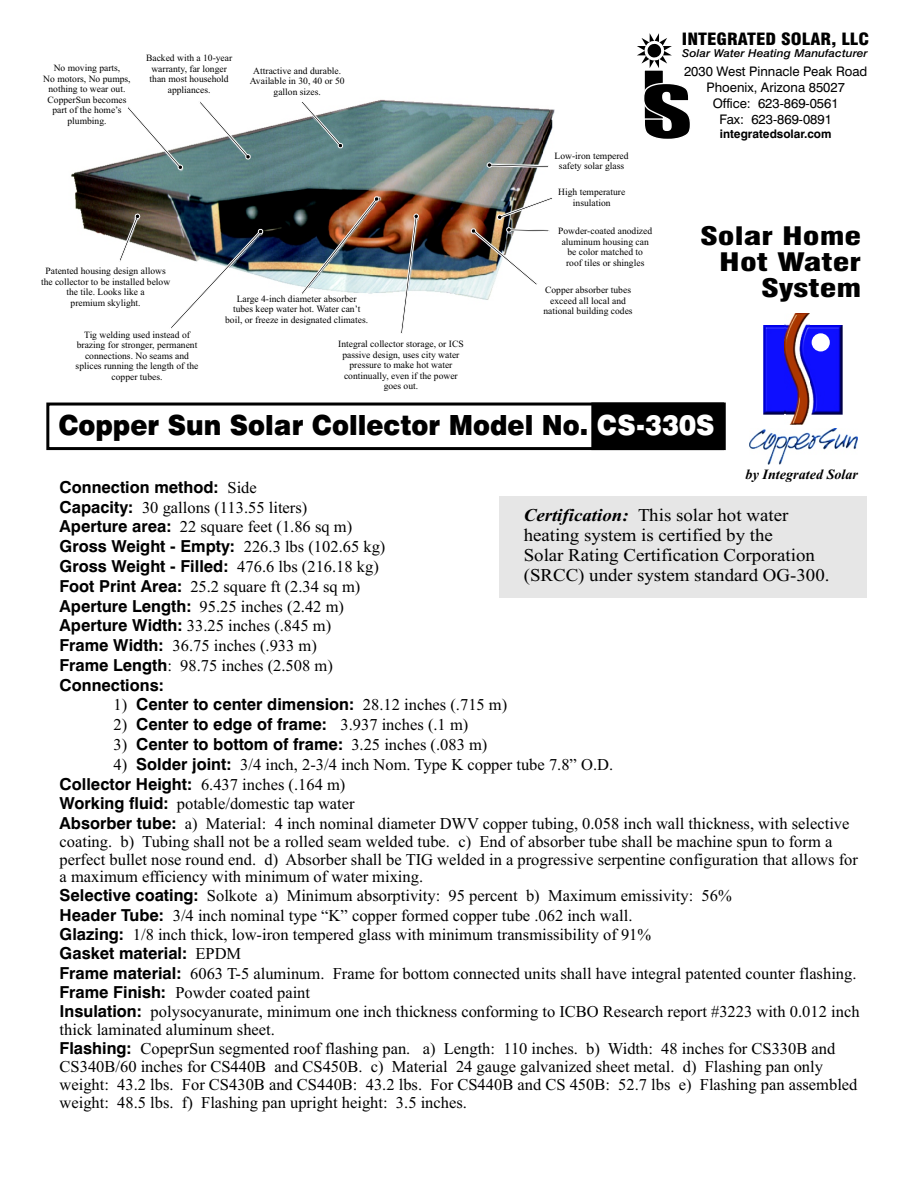
<style>
.page{position:relative;width:918px;height:1188px;background:#fff}
.page>*{position:absolute;margin:0;border:0;box-sizing:border-box;transform-origin:0 0}
.t1{font:70.95px "Impact";color:#000;scale:1.3 1}
.t2{font:27.75px "Swis 721 Blk BT";color:#000;scale:.93 1}
.t3{font:24.9px/26px "Swis 721 Blk Cn BT";color:#000;text-align:right;scale:1.36 1}
.t4{font:18px/20px "Times New Roman";color:#000;scale:1.05 1}
.t5{font:16.5px/18.9px "Times New Roman";color:#000}
.t6{font:700 16.5px/19.8px "Swis 721 BT";color:#000}
.t7{font:16.5px "Swis 721 Blk Cn BT";color:#000;scale:1.11 1}
.t8{font:italic 700 14.1px "Times New Roman";color:#000}
.t9{font:13.2px/15.8px "Swis 721 BT";color:#000;text-align:center}
.t10{font:700 11.85px "Swis 721 BT";color:#000}
.t11{font:italic 10.8px "Swis 721 Md BT";color:#000;scale:1.11 1}
.t12{font:9.6px/10.6px "Times New Roman";color:#000;text-align:center}
.s1{color:#fff}
.s2{font-family:"Times New Roman";font-weight:400}
.s3{font-family:"Swis 721 BT";font-weight:700}
.s4{font-weight:700;font-style:italic}
</style>
<div class="page">
<img style="left:764px;top:325px;width:79px;height:89px">
<div style="left:812px;top:333px;width:18px;height:18px;background:#fff;border-radius:50%"></div>
<img style="left:785px;top:313px;width:25px;height:112px">
<img style="left:787px;top:315px;width:13px;height:108px">
<img style="left:750px;top:428px;width:107px;height:36px">
<div style="left:46px;top:403px;width:680px;height:47px;border:3px solid #000"></div>
<div style="left:591px;top:403px;width:133px;height:47px;background:#000"></div>
<div style="left:499px;top:496px;width:368px;height:102px;background:#e6e6e6"></div>
<img style="left:71px;top:99px;width:484px;height:201px">
<svg style="left:127px;top:104px;width:57px;height:67px"></svg>
<svg style="left:197px;top:101px;width:55px;height:59px"></svg>
<svg style="left:299px;top:101px;width:45px;height:48px"></svg>
<svg style="left:486px;top:162px;width:64px;height:7px"></svg>
<svg style="left:496px;top:196px;width:57px;height:25px"></svg>
<img style="left:470px;top:227px;width:80px;height:59px">
<svg style="left:400px;top:214px;width:19px;height:119px"></svg>
<img style="left:299px;top:196px;width:81px;height:99px">
<svg style="left:168px;top:228px;width:96px;height:101px"></svg>
<svg style="left:118px;top:213px;width:22px;height:49px"></svg>
<svg style="left:644px;top:84px;width:46px;height:55px"></svg>
<svg style="left:637px;top:33px;width:35px;height:35px"></svg>
<p class="t12" style="left:43px;top:63px;width:89px">No moving parts,<br>No motors, No pumps, nothing to wear out.<br>CopperSun becomes part of the home’s plumbing.</p>
<p class="t12" style="left:146px;top:53px;width:88px">Backed with a 10-year warranty, far longer than most household appliances.</p>
<p class="t12" style="left:250px;top:66px;width:96px">Attractive and durable.<br>Available in 30, 40 or 50 gallon sizes.</p>
<p class="t12" style="left:41px;top:266px;width:131px">Patented housing design allows the collector to be installed below the tile. Looks like a<br>premium skylight.</p>
<p class="t12" style="left:76px;top:330px;width:124px">Tig welding used instead of brazing for stronger, permanent connections. No seams and splices running the length of the copper tubes.</p>
<p class="t12" style="left:225px;top:294px;width:145px">Large 4-inch diameter absorber<br>tubes keep water hot. Water can’t boil, or freeze in designated climates.</p>
<p class="t12" style="left:338px;top:339px;width:127px">Integral collector storage, or ICS passive design, uses city water pressure to make hot water continually, even if the power goes out.</p>
<h1 class="t1" style="left:641px;top:70px;width:22px">I</h1>
<p class="t12" style="left:555px;top:151px;width:76px">Low-iron tempered safety solar glass</p>
<p class="t12" style="left:558px;top:187px;width:69px">High temperature insulation</p>
<p class="t12" style="left:558px;top:226px;width:96px">Powder-coated anodized aluminum housing can be color matched to<br>roof tiles or shingles</p>
<p class="t12" style="left:543px;top:285px;width:91px">Copper absorber tubes exceed all local and national building codes</p>
<p class="t7" style="left:682px;top:32px;width:170px">INTEGRATED SOLAR, LLC</p>
<p class="t11" style="left:682px;top:49px;width:169px">Solar Water Heating Manufacturer</p>
<p class="t9" style="left:684px;top:65px;width:185px">2030 West Pinnacle Peak Road<br>Phoenix, Arizona 85027<br>Office: 623-869-0561<br>Fax: 623-869-0891</p>
<p class="t10" style="left:720px;top:129px;width:113px">integratedsolar.com</p>
<h3 class="t3" style="left:700px;top:226px;width:120px">Solar Home<br>Hot Water<br>System</h3>
<h2 class="t2" style="left:58px;top:414px;width:707px">Copper Sun Solar Collector Model No. <span class="s1">CS-330S</span></h2>
<p class="t8" style="left:746px;top:469px;width:114px">by Integrated Solar</p>
<p class="t6" style="left:60px;top:479px;width:199px">Connection method: <span class="s2">Side</span></p>
<p class="t5" style="left:60px;top:499px;width:294px;line-height:19.8px"><span class="s3">Capacity:</span> 30 gallons (113.55 liters)<br><span class="s3">Aperture area:</span> 22 square feet (1.86 sq m)</p>
<p class="t6" style="left:60px;top:538px;width:327px">Gross Weight - Empty: <span class="s2">226.3 lbs (102.65 kg)<br></span>Gross Weight - Filled: <span class="s2">476.6 lbs (216.18 kg)</span></p>
<p class="t5" style="left:60px;top:578px;width:302px;line-height:19.8px"><span class="s3">Foot Print Area:</span> 25.2 square ft (2.34 sq m)<br><span class="s3">Aperture Length:</span> 95.25 inches (2.42 m)<br><span class="s3">Aperture Width:</span> 33.25 inches (.845 m)<br><span class="s3">Frame Width:</span> 36.75 inches (.933 m)<br><span class="s3">Frame Length</span>: 98.75 inches (2.508 m)</p>
<p class="t6" style="left:60px;top:676px;width:106px">Connections:</p>
<p class="t6" style="left:114px;top:696px;width:395px"><span class="s2">1)</span> Center to center dimension: <span class="s2">28.12 inches (.715 m)</span></p>
<p class="t6" style="left:114px;top:716px;width:356px"><span class="s2">2)</span> Center to edge of frame: <span class="s2">3.937 inches (.1 m)</span></p>
<p class="t6" style="left:114px;top:736px;width:375px"><span class="s2">3)</span> Center to bottom of frame: <span class="s2">3.25 inches (.083 m)</span></p>
<p class="t5" style="left:60px;top:756px;width:800px;text-indent:54px">4) <span class="s3">Solder joint:</span> 3/4 inch, 2-3/4 inch Nom. Type K copper tube 7.8” O.D.<br><span class="s3">Collector Height:</span> 6.437 inches (.164 m)<br><span class="s3">Working fluid:</span> potable/domestic tap water<br><span class="s3">Absorber tube:</span> a) Material: 4 inch nominal diameter DWV copper tubing, 0.058 inch wall thickness, with selective coating. b) Tubing shall not be a rolled seam welded tube. c) End of absorber tube shall be machine spun to form a perfect bullet nose round end. d) Absorber shall be TIG welded in a progressive serpentine configuration that allows for a maximum efficiency with minimum of water mixing.<br><span class="s3">Selective coating:</span> Solkote a) Minimum absorptivity: 95 percent b) Maximum emissivity: 56%<br><span class="s3">Header Tube:</span> 3/4 inch nominal type “K” copper formed copper tube .062 inch wall.<br><span class="s3">Glazing:</span> 1/8 inch thick, low-iron tempered glass with minimum transmissibility of 91%</p>
<p class="t6" style="left:60px;top:945px;width:183px">Gasket material: <span class="s2">EPDM</span></p>
<p class="t5" style="left:60px;top:965px;width:802px;line-height:18.5px"><span class="s3">Frame material:</span> 6063 T-5 aluminum. Frame for bottom connected units shall have integral patented counter flashing.<br><span class="s3">Frame Finish:</span> Powder coated paint<br><span class="s3">Insulation:</span> polysocyanurate, minimum one inch thickness conforming to ICBO Research report #3223 with 0.012 inch thick laminated aluminum sheet.<br><span class="s3">Flashing:</span> CopeprSun segmented roof flashing pan. a) Length: 110 inches. b) Width: 48 inches for CS330B and CS340B/60 inches for CS440B and CS450B. c) Material 24 gauge galvanized sheet metal. d) Flashing pan only weight: 43.2 lbs. For CS430B and CS440B: 43.2 lbs. For CS440B and CS 450B: 52.7 lbs e) Flashing pan assembled weight: 48.5 lbs. f) Flashing pan upright height: 3.5 inches.</p>
<p class="t4" style="left:524px;top:507px;width:293px"><span class="s4">Certification:</span> This solar hot water heating system is certified by the<br>Solar Rating Certification Corporation (SRCC) under system standard OG-300.</p>
</div>
